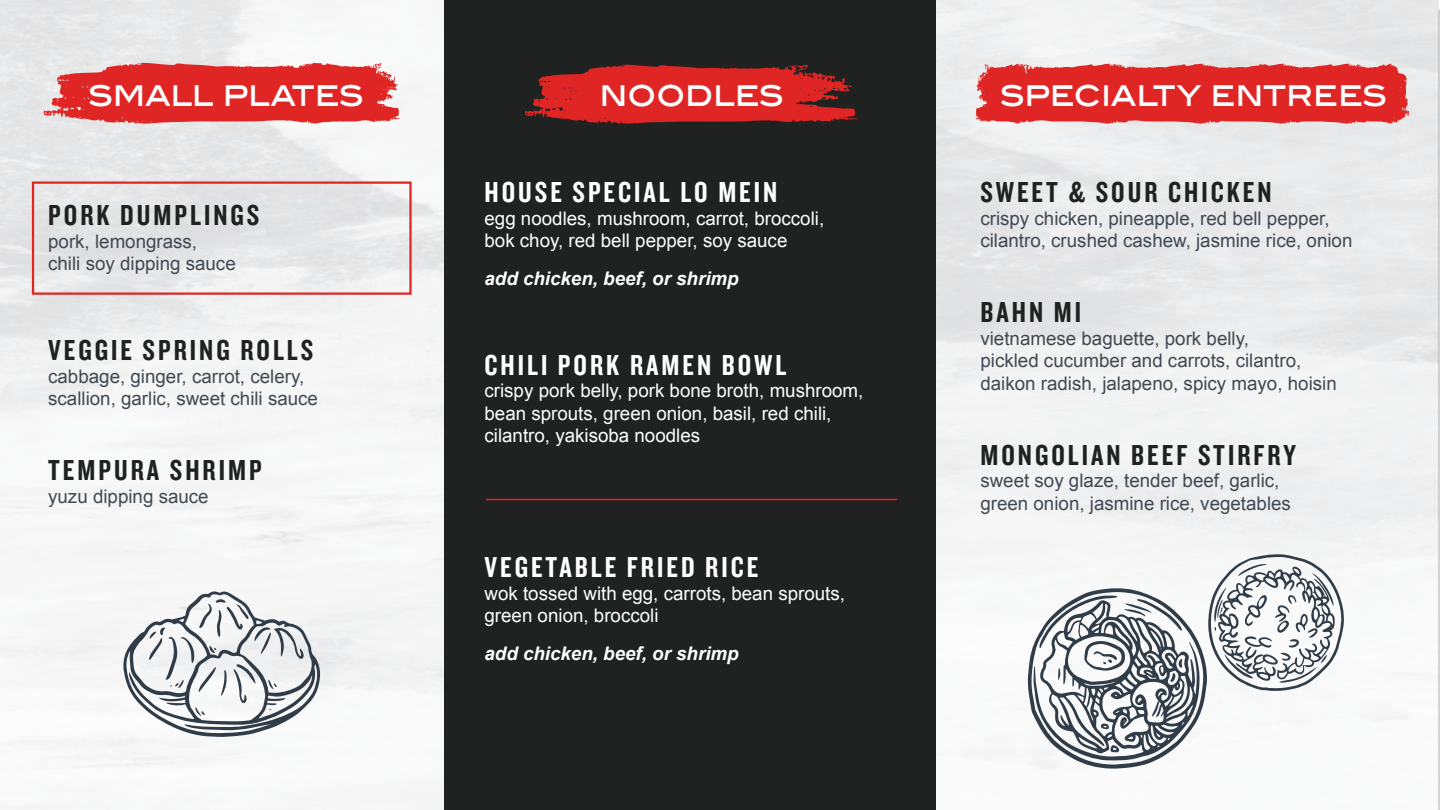
<style>
.page{position:relative;width:1440px;height:810px;background:#fff}
.page>*{position:absolute;margin:0;border:0;box-sizing:border-box;transform-origin:0 0}
.t1{font:500 33.75px "Blair ITC";letter-spacing:-.01em;color:#fff;scale:.9 1}
.t2{font:30px "Knockout HTF49 Liteweight";letter-spacing:.1em;color:#1f2220}
.t3{font:30px "Knockout HTF49 Liteweight";letter-spacing:.1em;color:#fff}
.t4{font:18.75px/22.5px "Arial";color:#404953}
.t5{font:18.75px/22.5px "Arial";color:#fff}
.t6{font:italic 700 18.75px "Arial";color:#fff}
</style>
<div class="page">
<svg style="left:43px;top:63px;width:357px;height:61px;background:#e24646"></svg>
<svg style="left:976px;top:64px;width:433px;height:60px;background:#e03737"></svg>
<div style="left:444px;top:0;width:492px;height:810px;background:#1f2220"></div>
<hr style="left:1438px;top:10px;width:2px;height:800px;background:#231f20">
<svg style="left:525px;top:65px;width:333px;height:59px"></svg>
<div style="left:32px;top:182px;width:380px;height:113px;border:2px solid #e02525"></div>
<hr style="left:486px;top:499px;width:411px;height:1px;background:#e02525">
<svg style="left:123px;top:591px;width:197px;height:146px"></svg>
<svg style="left:1028px;top:554px;width:316px;height:215px"></svg>
<p class="t1" style="left:88px;top:73px;width:308px">SMALL PLATES</p>
<p class="t1" style="left:599px;top:73px;width:206px">NOODLES</p>
<p class="t2" style="left:48px;top:200px;width:213px">PORK DUMPLINGS</p>
<p class="t4" style="left:48px;top:230px;width:151px">pork, lemongrass,</p>
<p class="t4" style="left:48px;top:253px;width:189px">chili soy dipping sauce</p>
<p class="t2" style="left:48px;top:335px;width:267px">VEGGIE SPRING ROLLS</p>
<p class="t4" style="left:48px;top:365px;width:271px">cabbage, ginger, carrot, celery, scallion, garlic, sweet chili sauce</p>
<p class="t2" style="left:48px;top:455px;width:215px">TEMPURA SHRIMP</p>
<p class="t4" style="left:48px;top:485px;width:162px">yuzu dipping sauce</p>
<p class="t3" style="left:484px;top:177px;width:294px">HOUSE SPECIAL LO MEIN</p>
<p class="t5" style="left:484px;top:207px;width:341px">egg noodles, mushroom, carrot, broccoli,</p>
<p class="t5" style="left:484px;top:230px;width:304px">bok choy, red bell pepper, soy sauce</p>
<p class="t6" style="left:484px;top:266px;width:256px">add chicken, beef, or shrimp</p>
<p class="t3" style="left:484px;top:349px;width:303px">CHILI PORK RAMEN BOWL</p>
<p class="t5" style="left:484px;top:380px;width:380px">crispy pork belly, pork bone broth, mushroom, bean sprouts, green onion, basil, red chili, cilantro, yakisoba noodles</p>
<p class="t3" style="left:484px;top:552px;width:275px">VEGETABLE FRIED RICE</p>
<p class="t5" style="left:484px;top:582px;width:362px">wok tossed with egg, carrots, bean sprouts, green onion, broccoli</p>
<p class="t6" style="left:484px;top:641px;width:256px">add chicken, beef, or shrimp</p>
<p class="t1" style="left:1000px;top:73px;width:432px">SPECIALTY ENTREES</p>
<p class="t2" style="left:980px;top:177px;width:293px">SWEET &amp; SOUR CHICKEN</p>
<p class="t4" style="left:980px;top:207px;width:374px">crispy chicken, pineapple, red bell pepper, cilantro, crushed cashew, jasmine rice, onion</p>
<p class="t2" style="left:980px;top:297px;width:102px">BAHN MI</p>
<p class="t4" style="left:980px;top:327px;width:358px">vietnamese baguette, pork belly,<br>pickled cucumber and carrots, cilantro, daikon radish, jalapeno, spicy mayo, hoisin</p>
<p class="t2" style="left:980px;top:439px;width:317px">MONGOLIAN BEEF STIRFRY</p>
<p class="t4" style="left:980px;top:470px;width:312px">sweet soy glaze, tender beef, garlic, green onion, jasmine rice, vegetables</p>
</div>
